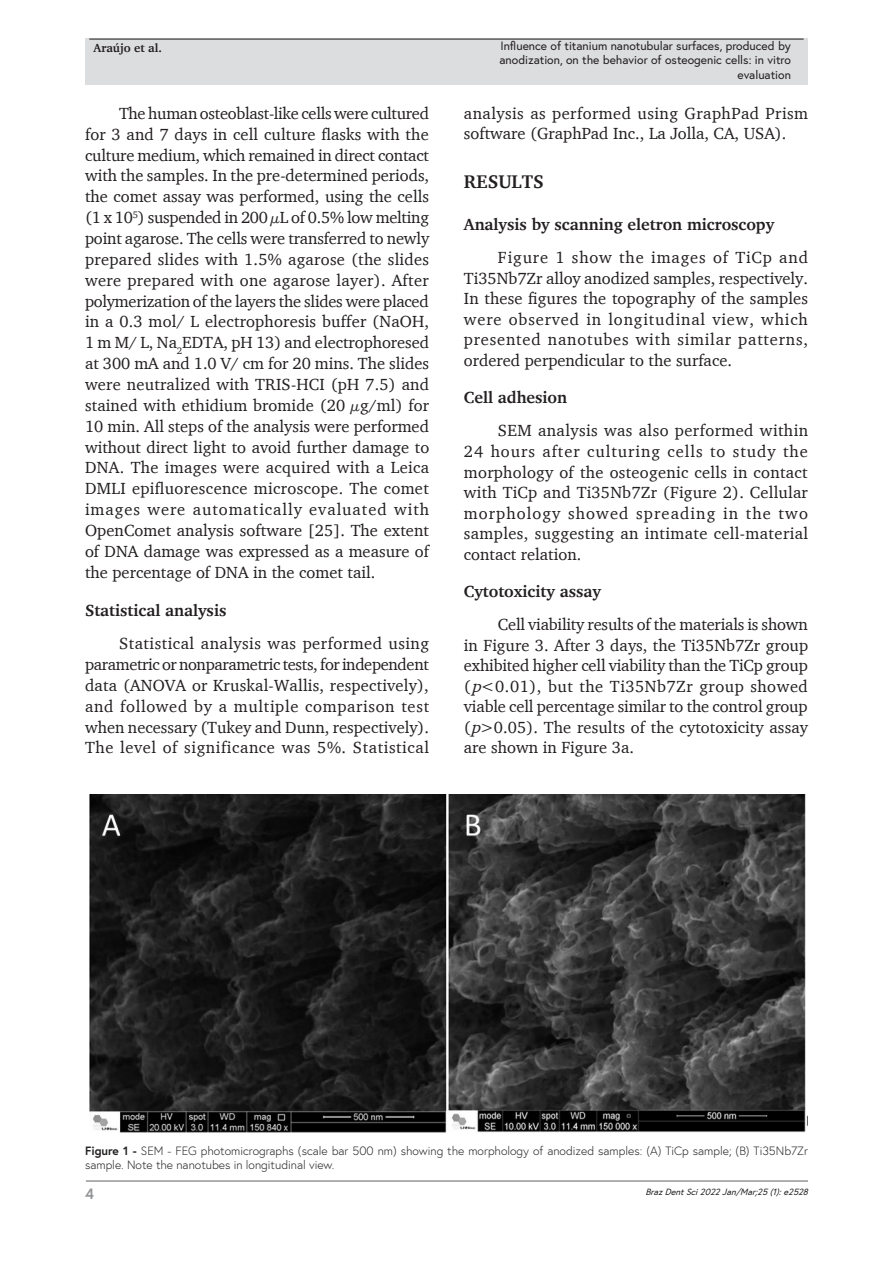
<style>
.page{position:relative;width:893px;height:1263px;background:#fff}
.page>*{position:absolute;margin:0;border:0;box-sizing:border-box;transform-origin:0 0}
.Heading1{font:700 18.75px "Charter";color:#231f20}
.Paragraph{font:16.5px/20.9px "Charter";letter-spacing:.005em;color:#231f20;text-align:justify}
.Heading2{font:700 16.5px "Charter";color:#231f20}
.Paragraph-2{font:16.5px/20.5px "Charter";letter-spacing:.03em;color:#231f20}
.t1{font:700 15px "Europa";color:#939598}
.FigureCaption{font:300 12px/14.4px "Europa";color:#231f20}
.t2{font:12px/14.4px "Europa";letter-spacing:-.015em;color:#231f20;text-align:right}
.t3{font:12px "Europa";letter-spacing:-.185em;color:#231f20}
.t4{font:700 12px "Charter";color:#231f20}
.t5{font:italic 9px "Europa";color:#231f20}
.s1{font-style:italic}
.s2{font-weight:700}
</style>
<div class="page">
<hr style="left:86px;top:1180px;width:722px;height:2px;background:#939598">
<div style="left:85px;top:39px;width:723px;height:46px;background:#dcdddf"></div>
<hr style="left:89px;top:39px;width:715px;height:1px;background:#231f20">
<img style="left:89px;top:794px;width:719px;height:339px">
<p class="t4" style="left:94px;top:41px;width:70px">Araújo et al.</p>
<p class="t2" style="left:499px;top:38px;width:293px">Influence of titanium nanotubular surfaces, produced by anodization, on the behavior of osteogenic cells: in vitro evaluation</p>
<p class="Paragraph" style="left:85px;top:102px;width:346px;text-indent:34px">The human osteoblast-like cells were cultured for 3 and 7 days in cell culture flasks with the culture medium, which remained in direct contact with the samples. In the pre-determined periods, the comet assay was performed, using the cells (1 x 10<sup>5</sup>) suspended in 200 μL of 0.5% low melting point agarose. The cells were transferred to newly prepared slides with 1.5% agarose (the slides were prepared with one agarose layer). After polymerization of the layers the slides were placed in a 0.3 mol/ L electrophoresis buffer (NaOH, 1 m M/ L, Na<sub>2</sub>EDTA, pH 13) and electrophoresed at 300 mA and 1.0 V/ cm for 20 mins. The slides were neutralized with TRIS-HCI (pH 7.5) and stained with ethidium bromide (20 μg/ml) for 10 min. All steps of the analysis were performed without direct light to avoid further damage to DNA. The images were acquired with a Leica DMLI epifluorescence microscope. The comet images were automatically evaluated with OpenComet analysis software [25]. The extent of DNA damage was expressed as a measure of the percentage of DNA in the comet tail.</p>
<p class="Heading2" style="left:85px;top:600px;width:143px">Statistical analysis</p>
<p class="Paragraph" style="left:85px;top:633px;width:346px;text-indent:34px">Statistical analysis was performed using parametric or nonparametric tests, for independent data (ANOVA or Kruskal-Wallis, respectively), and followed by a multiple comparison test when necessary (Tukey and Dunn, respectively).<br>The level of significance was 5%. Statistical</p>
<p class="t3" style="left:463px;top:53px;width:329px">Influenceoftit nium nanotubularsurfaces,produced byanodzation,nthebehavi rofosteogenicces:invitro evalua ion</p>
<p class="Paragraph-2" style="left:464px;top:103px;width:346px">analysis as performed using GraphPad Prism software (GraphPad Inc., La Jolla, CA, USA).</p>
<p class="Heading1" style="left:464px;top:170px;width:81px">RESULTS</p>
<p class="Heading2" style="left:464px;top:214px;width:312px">Analysis by scanning eletron microscopy</p>
<p class="Paragraph" style="left:464px;top:247px;width:346px;text-indent:34px">Figure 1 show the images of TiCp and Ti35Nb7Zr alloy anodized samples, respectively.<br>In these figures the topography of the samples were observed in longitudinal view, which presented nanotubes with similar patterns, ordered perpendicular to the surface.</p>
<p class="Heading2" style="left:464px;top:387px;width:105px">Cell adhesion</p>
<p class="Paragraph" style="left:464px;top:420px;width:346px;text-indent:34px">SEM analysis was also performed within 24 hours after culturing cells to study the morphology of the osteogenic cells in contact with TiCp and Ti35Nb7Zr (Figure 2). Cellular morphology showed spreading in the two samples, suggesting an intimate cell-material contact relation.</p>
<p class="Heading2" style="left:464px;top:581px;width:138px">Cytotoxicity assay</p>
<p class="Paragraph" style="left:464px;top:614px;width:346px;text-indent:34px">Cell viability results of the materials is shown in Figure 3. After 3 days, the Ti35Nb7Zr group exhibited higher cell viability than the TiCp group (<span class="s1">p</span>&lt;0.01), but the Ti35Nb7Zr group showed viable cell percentage similar to the control group (<span class="s1">p</span>&gt;0.05). The results of the cytotoxicity assay are shown in Figure 3a.</p>
<p class="FigureCaption" style="left:85px;top:1143px;width:724px"><span class="s2">Figure 1 -</span> SEM - FEG photomicrographs (scale bar 500 nm) showing the morphology of anodized samples: (A) TiCp sample; (B) Ti35Nb7Zr sample. Note the nanotubes in longitudinal view.</p>
<p class="t1" style="left:85px;top:1184px;width:10px">4</p>
<p class="t5" style="left:645px;top:1185px;width:167px">BrazDentSci2022Jan/Mar;25(1):e2528</p>
</div>
